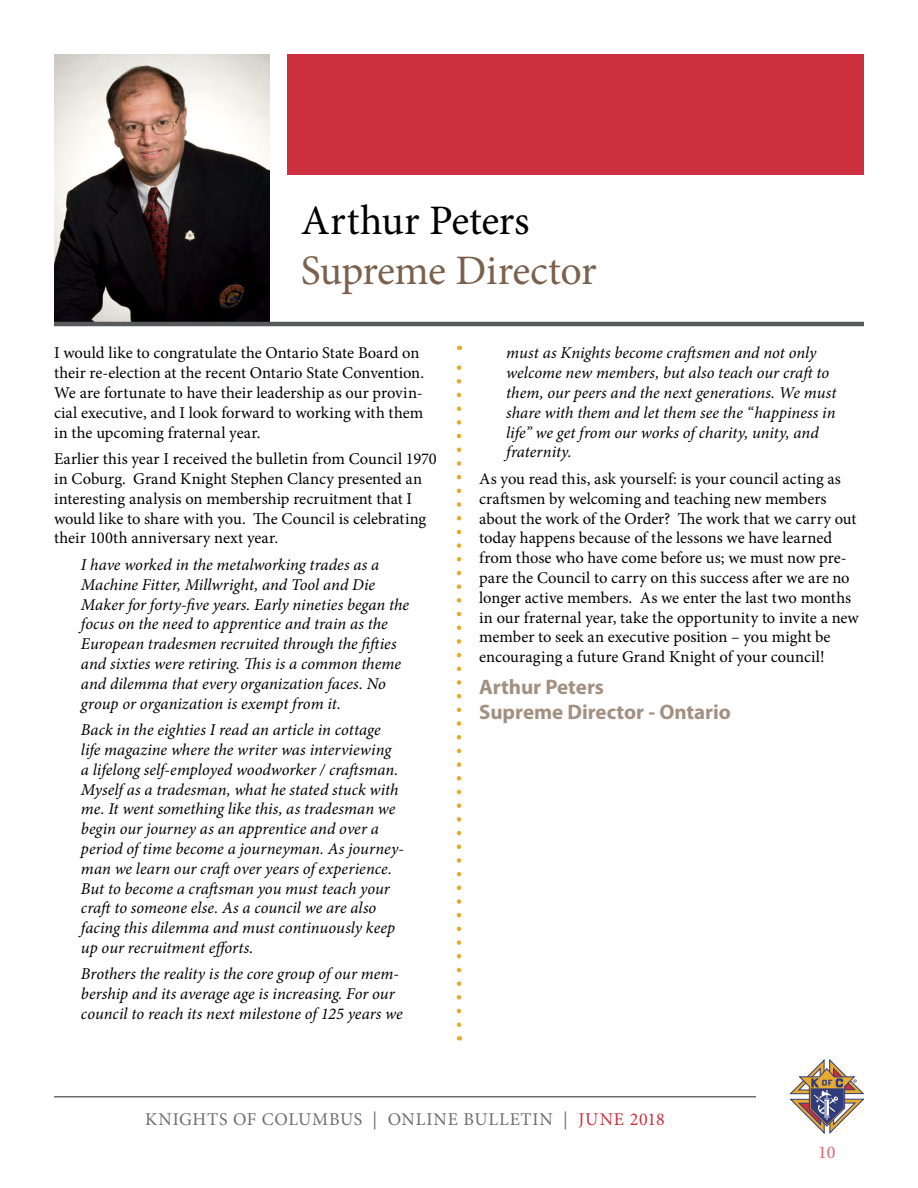
<style>
.page{position:relative;width:918px;height:1188px;background:#fff}
.page>*{position:absolute;margin:0;border:0;box-sizing:border-box;transform-origin:0 0}
.t1{font:42px "Minion Pro";letter-spacing:-.02em;color:#7a614d}
.t2{font:42px "Minion Pro";letter-spacing:-.005em;color:#000}
.t3{font:700 21px/25.2px "Myriad Pro";letter-spacing:-.005em;color:#a29082}
.t4{font:18px "Minion Pro";letter-spacing:.045em;color:#6d6e71}
.t5{font:500 18px "Minion Pro";color:#db6e79}
.t6{font:italic 16.5px/19.8px "Minion Pro";color:#000}
.t7{font:16.5px/19.8px "Minion Pro";color:#000}
.s1{color:#cc303f}
</style>
<div class="page">
<svg style="left:789px;top:1059px;width:75px;height:75px"></svg>
<hr style="left:54px;top:1096px;width:702px;height:1px;background:#6d6e71">
<svg style="left:457px;top:346px;width:4px;height:679px"></svg>
<div style="left:287px;top:54px;width:577px;height:121px;background:#cc303f"></div>
<img style="left:54px;top:54px;width:216px;height:268px">
<hr style="left:54px;top:322px;width:810px;height:4px;background:#58595b">
<h1 class="t2" style="left:301px;top:192px;width:230px">Arthur Peters</h1>
<h1 class="t1" style="left:301px;top:242px;width:297px">Supreme Director</h1>
<p class="t7" style="left:54px;top:343px;width:372px">I would like to congratulate the Ontario State Board on their re-election at the recent Ontario State Convention.<br>We are fortunate to have their leadership as our provin&shy;cial executive, and I look forward to working with them in the upcoming fraternal year.</p>
<p class="t7" style="left:54px;top:449px;width:384px">Earlier this year I received the bulletin from Council 1970 in Coburg. Grand Knight Stephen Clancy presented an interesting analysis on membership recruitment that I would like to share with you. The Council is celebrating their 100th anniversary next year.</p>
<p class="t6" style="left:81px;top:555px;width:330px">I have worked in the metalworking trades as a Machine Fitter, Millwright, and Tool and Die Maker for forty-five years. Early nineties began the focus on the need to apprentice and train as the European tradesmen recruited through the fifties and sixties were retiring. This is a common theme and dilemma that every organization faces. No group or organization is exempt from it.</p>
<p class="t6" style="left:81px;top:720px;width:324px">Back in the eighties I read an article in cottage life magazine where the writer was interviewing<br>a lifelong self-employed woodworker / craftsman.<br>Myself as a tradesman, what he stated stuck with me. It went something like this, as tradesman we begin our journey as an apprentice and over a period of time become a journeyman. As journey&shy;man we learn our craft over years of experience.<br>But to become a craftsman you must teach your craft to someone else. As a council we are also facing this dilemma and must continuously keep up our recruitment efforts.</p>
<p class="t6" style="left:81px;top:964px;width:323px">Brothers the reality is the core group of our mem&shy;bership and its average age is increasing. For our council to reach its next milestone of 125 years we</p>
<p class="t6" style="left:506px;top:343px;width:332px">must as Knights become craftsmen and not only welcome new members, but also teach our craft to them, our peers and the next generations. We must share with them and let them see the “happiness in life” we get from our works of charity, unity, and fraternity.</p>
<p class="t7" style="left:479px;top:469px;width:381px">As you read this, ask yourself: is your council acting as craftsmen by welcoming and teaching new members about the work of the Order? The work that we carry out today happens because of the lessons we have learned from those who have come before us; we must now pre&shy;pare the Council to carry on this success after we are no longer active members. As we enter the last two months in our fraternal year, take the opportunity to invite a new member to seek an executive position – you might be encouraging a future Grand Knight of your council!</p>
<p class="t3" style="left:479px;top:674px;width:253px">Arthur Peters<br>Supreme Director - Ontario</p>
<p class="t4" style="left:145px;top:1108px;width:521px">KNIGHTS OF COLUMBUS | ONLINE BULLETIN | <span class="s1">JUNE 2018</span></p>
<p class="t5" style="left:818px;top:1140px;width:19px">10</p>
</div>
